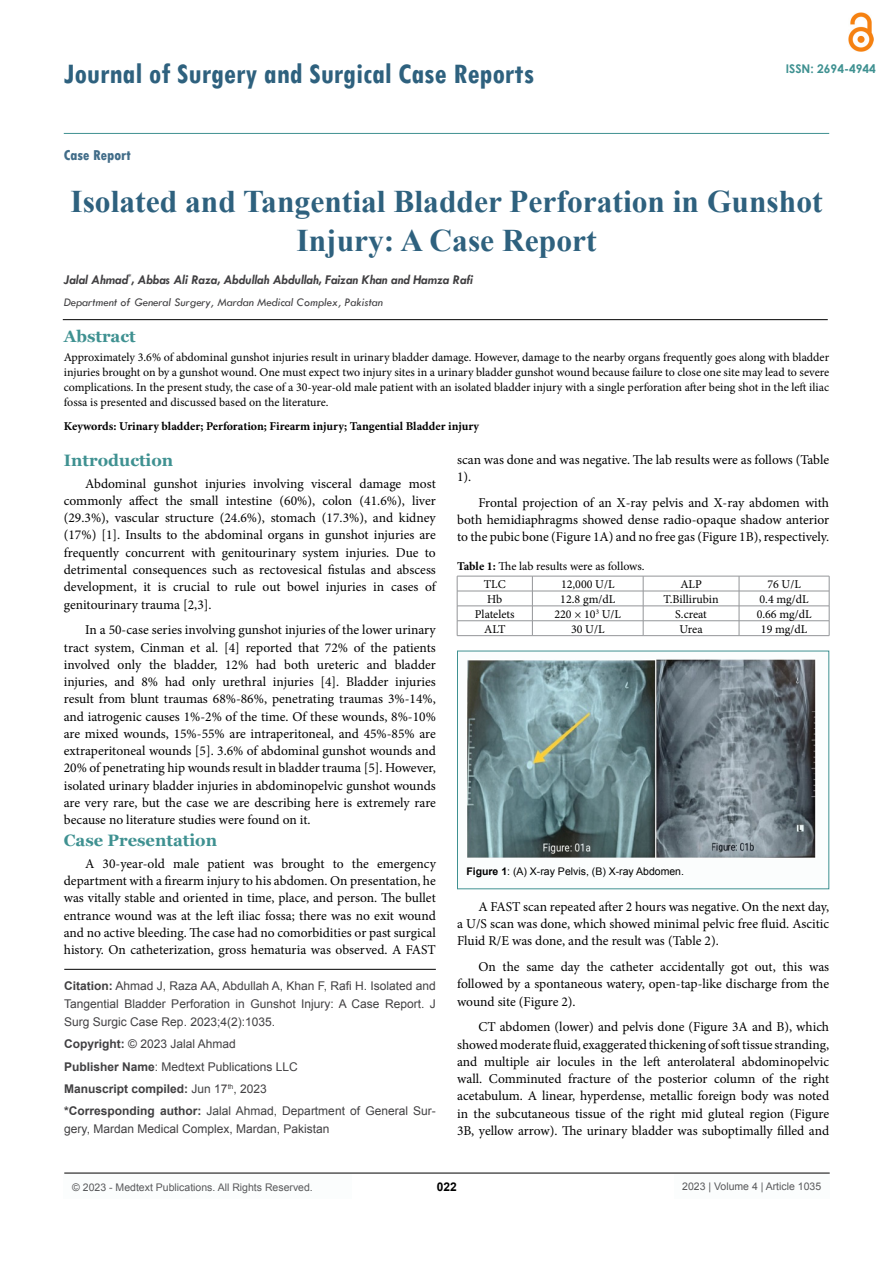
<style>
.page{position:relative;width:893px;height:1263px;background:#fff}
.page>*{position:absolute;margin:0;border:0;box-sizing:border-box;transform-origin:0 0}
.t1{font:700 31.5px/39px "Times New Roman";color:#2e617e;text-align:center}
.t2{font:700 condensed 30px "Tw Cen";color:#2e617e}
.t3{font:700 16.5px "Georgia";color:#3f9191}
.t4{font:800 condensed 15px "Tw Cen";color:#426d89}
.t5{font:13.5px/17.2px "Minion Pro";color:#000;text-align:justify}
.t6{font:italic 700 13.5px "Tw Cen";color:#414042}
.t7{font:12px/15px "Minion Pro";color:#000;text-align:justify}
.t8{font:12px/22.2px "Arial";color:#414042;text-align:justify}
.t9{font:700 12px "Minion Pro";color:#000}
.t10{font:italic 12px "Tw Cen";color:#414042}
.t11{font:700 12px "Century Gothic";color:#3f9191}
.t12{font:700 12px "Arial";color:#000}
.t13{font:10.5px "Arial";color:#58595b}
.t14{font:10.5px "Arial";color:#000}
.s1{font-weight:700}
</style>
<div class="page">
<hr style="left:64px;top:133px;width:765px;height:1px;background:#3f9191">
<hr style="left:64px;top:1173px;width:766px;height:1px;background:#000">
<div style="left:674px;top:1174px;width:156px;height:25px;background:#fbfdfd"></div>
<img style="left:849px;top:12px;width:25px;height:40px">
<div style="left:64px;top:1174px;width:288px;height:25px;background:#fbfdfd"></div>
<hr style="left:63px;top:319px;width:765px;height:1px;background:#000">
<hr style="left:64px;top:969px;width:372px;height:1px;background:#000">
<hr style="left:457px;top:576px;width:75px;height:1px;background:#939598">
<hr style="left:532px;top:576px;width:111px;height:1px;background:#939598">
<hr style="left:643px;top:576px;width:96px;height:1px;background:#939598">
<hr style="left:739px;top:576px;width:90px;height:1px;background:#939598">
<hr style="left:457px;top:591px;width:75px;height:1px;background:#939598">
<hr style="left:532px;top:591px;width:111px;height:1px;background:#939598">
<hr style="left:643px;top:591px;width:96px;height:1px;background:#939598">
<hr style="left:739px;top:591px;width:90px;height:1px;background:#939598">
<hr style="left:457px;top:606px;width:75px;height:1px;background:#939598">
<hr style="left:532px;top:606px;width:111px;height:1px;background:#939598">
<hr style="left:643px;top:606px;width:96px;height:1px;background:#939598">
<hr style="left:739px;top:606px;width:90px;height:1px;background:#939598">
<hr style="left:457px;top:620px;width:75px;height:1px;background:#939598">
<svg style="left:457px;top:576px;width:1px;height:59px"></svg>
<hr style="left:532px;top:620px;width:111px;height:1px;background:#939598">
<svg style="left:532px;top:576px;width:1px;height:59px"></svg>
<hr style="left:643px;top:620px;width:96px;height:1px;background:#939598">
<svg style="left:643px;top:576px;width:1px;height:59px"></svg>
<hr style="left:739px;top:620px;width:90px;height:1px;background:#939598">
<svg style="left:739px;top:576px;width:1px;height:59px"></svg>
<svg style="left:829px;top:576px;width:1px;height:60px"></svg>
<hr style="left:457px;top:635px;width:75px;height:1px;background:#939598">
<hr style="left:532px;top:635px;width:111px;height:1px;background:#939598">
<hr style="left:643px;top:635px;width:96px;height:1px;background:#939598">
<hr style="left:739px;top:635px;width:90px;height:1px;background:#939598">
<div style="left:457px;top:651px;width:372px;height:238px;background:#fbfdfd"></div>
<img style="left:467px;top:660px;width:349px;height:198px">
<h2 class="t2" style="left:64px;top:56px;width:472px">Journal of Surgery and Surgical Case Reports</h2>
<p class="t4" style="left:64px;top:147px;width:68px">Case Report</p>
<p class="t11" style="left:786px;top:59px;width:92px">ISSN: 2694-4944</p>
<h1 class="t1" style="left:70px;top:181px;width:754px">Isolated and Tangential Bladder Perforation in Gunshot<br>Injury: A Case Report</h1>
<p class="t6" style="left:64px;top:272px;width:411px">Jalal Ahmad<sup>*</sup>, Abbas Ali Raza, Abdullah Abdullah, Faizan Khan and Hamza Rafi</p>
<p class="t10" style="left:64px;top:295px;width:321px">Department of General Surgery, Mardan Medical Complex, Pakistan</p>
<p class="t3" style="left:64px;top:326px;width:73px">Abstract</p>
<p class="t7" style="left:64px;top:350px;width:767px">Approximately 3.6% of abdominal gunshot injuries result in urinary bladder damage. However, damage to the nearby organs frequently goes along with bladder injuries brought on by a gunshot wound. One must expect two injury sites in a urinary bladder gunshot wound because failure to close one site may lead to severe complications. In the present study, the case of a 30-year-old male patient with an isolated bladder injury with a single perforation after being shot in the left iliac fossa is presented and discussed based on the literature.</p>
<p class="t9" style="left:64px;top:417px;width:417px">Keywords: Urinary bladder; Perforation; Firearm injury; Tangential Bladder injury</p>
<p class="t3" style="left:64px;top:450px;width:111px">Introduction</p>
<p class="t5" style="left:64px;top:475px;width:374px;text-indent:21px">Abdominal gunshot injuries involving visceral damage most commonly affect the small intestine (60%), colon (41.6%), liver (29.3%), vascular structure (24.6%), stomach (17.3%), and kidney (17%) [1]. Insults to the abdominal organs in gunshot injuries are frequently concurrent with genitourinary system injuries. Due to detrimental consequences such as rectovesical fistulas and abscess development, it is crucial to rule out bowel injuries in cases of genitourinary trauma [2,3].</p>
<p class="t5" style="left:64px;top:621px;width:374px;text-indent:21px">In a 50-case series involving gunshot injuries of the lower urinary tract system, Cinman et al. [4] reported that 72% of the patients involved only the bladder, 12% had both ureteric and bladder injuries, and 8% had only urethral injuries [4]. Bladder injuries result from blunt traumas 68%-86%, penetrating traumas 3%-14%, and iatrogenic causes 1%-2% of the time. Of these wounds, 8%-10% are mixed wounds, 15%-55% are intraperitoneal, and 45%-85% are extraperitoneal wounds [5]. 3.6% of abdominal gunshot wounds and 20% of penetrating hip wounds result in bladder trauma [5]. However, isolated urinary bladder injuries in abdominopelvic gunshot wounds are very rare, but the case we are describing here is extremely rare because no literature studies were found on it.</p>
<p class="t3" style="left:64px;top:830px;width:155px">Case Presentation</p>
<p class="t5" style="left:64px;top:855px;width:374px;text-indent:21px">A 30-year-old male patient was brought to the emergency department with a firearm injury to his abdomen. On presentation, he was vitally stable and oriented in time, place, and person. The bullet entrance wound was at the left iliac fossa; there was no exit wound and no active bleeding. The case had no comorbidities or past surgical history. On catheterization, gross hematuria was observed. A FAST</p>
<p class="t5" style="left:457px;top:451px;width:374px">scan was done and was negative. The lab results were as follows (Table<br>1).</p>
<p class="t5" style="left:457px;top:494px;width:374px;text-indent:21px">Frontal projection of an X-ray pelvis and X-ray abdomen with both hemidiaphragms showed dense radio-opaque shadow anterior to the pubic bone (Figure 1A) and no free gas (Figure 1B), respectively.</p>
<p class="t7" style="left:484px;top:557px;width:162px;line-height:17.9px;text-indent:-27px"><span class="s1">Table 1:</span> The lab results were as follows.<br>TLC</p>
<p class="t7" style="left:561px;top:577px;width:55px">12,000 U/L</p>
<p class="t7" style="left:680px;top:577px;width:23px">ALP</p>
<p class="t7" style="left:767px;top:577px;width:35px">76 U/L</p>
<p class="t7" style="left:487px;top:591px;width:17px">Hb</p>
<p class="t7" style="left:560px;top:591px;width:57px">12.8 gm/dL</p>
<p class="t7" style="left:663px;top:591px;width:57px">T.Billirubin</p>
<p class="t7" style="left:759px;top:591px;width:51px">0.4 mg/dL</p>
<p class="t7" style="left:475px;top:606px;width:41px">Platelets</p>
<p class="t7" style="left:554px;top:606px;width:68px">220 × 10<sup>3</sup> U/L</p>
<p class="t7" style="left:675px;top:606px;width:33px">S.creat</p>
<p class="t7" style="left:757px;top:606px;width:56px">0.66 mg/dL</p>
<p class="t7" style="left:484px;top:621px;width:23px">ALT</p>
<p class="t7" style="left:571px;top:621px;width:35px">30 U/L</p>
<p class="t7" style="left:680px;top:621px;width:25px">Urea</p>
<p class="t7" style="left:761px;top:621px;width:48px">19 mg/dL</p>
<p class="t14" style="left:466px;top:864px;width:219px"><span class="s1">Figure 1</span>: (A) X-ray Pelvis, (B) X-ray Abdomen.</p>
<p class="t5" style="left:457px;top:898px;width:374px;text-indent:21px">A FAST scan repeated after 2 hours was negative. On the next day, a U/S scan was done, which showed minimal pelvic free fluid. Ascitic Fluid R/E was done, and the result was (Table 2).</p>
<p class="t5" style="left:457px;top:958px;width:374px;text-indent:21px">On the same day the catheter accidentally got out, this was followed by a spontaneous watery, open-tap-like discharge from the wound site (Figure 2).</p>
<p class="t5" style="left:457px;top:1018px;width:374px;text-indent:21px">CT abdomen (lower) and pelvis done (Figure 3A and B), which showed moderate fluid, exaggerated thickening of soft tissue stranding, and multiple air locules in the left anterolateral abdominopelvic wall. Comminuted fracture of the posterior column of the right acetabulum. A linear, hyperdense, metallic foreign body was noted in the subcutaneous tissue of the right mid gluteal region (Figure 3B, yellow arrow). The urinary bladder was suboptimally filled and</p>
<p class="t8" style="left:64px;top:977px;width:373px;line-height:18px"><span class="s1">Citation:</span> Ahmad J, Raza AA, Abdullah A, Khan F, Rafi H. Isolated and Tangential Bladder Perforation in Gunshot Injury: A Case Report. J Surg Surgic Case Rep. 2023;4(2):1035.</p>
<p class="t8" style="left:64px;top:1033px;width:373px;text-align:left"><span class="s1">Copyright:</span> © 2023 Jalal Ahmad<br><span class="s1">Publisher Name</span>: Medtext Publications LLC<br><span class="s1">Manuscript compiled:</span> Jun 17<sup>th</sup>, 2023<br><span class="s1">*Corresponding author:</span> Jalal Ahmad, Department of General Sur-</p>
<p class="t8" style="left:64px;top:1118px;width:267px">gery, Mardan Medical Complex, Mardan, Pakistan</p>
<p class="t13" style="left:72px;top:1180px;width:242px">© 2023 - Medtext Publications. All Rights Reserved.</p>
<p class="t12" style="left:437px;top:1178px;width:22px">022</p>
<p class="t13" style="left:682px;top:1180px;width:140px">2023 | Volume 4 | Article 1035</p>
</div>
